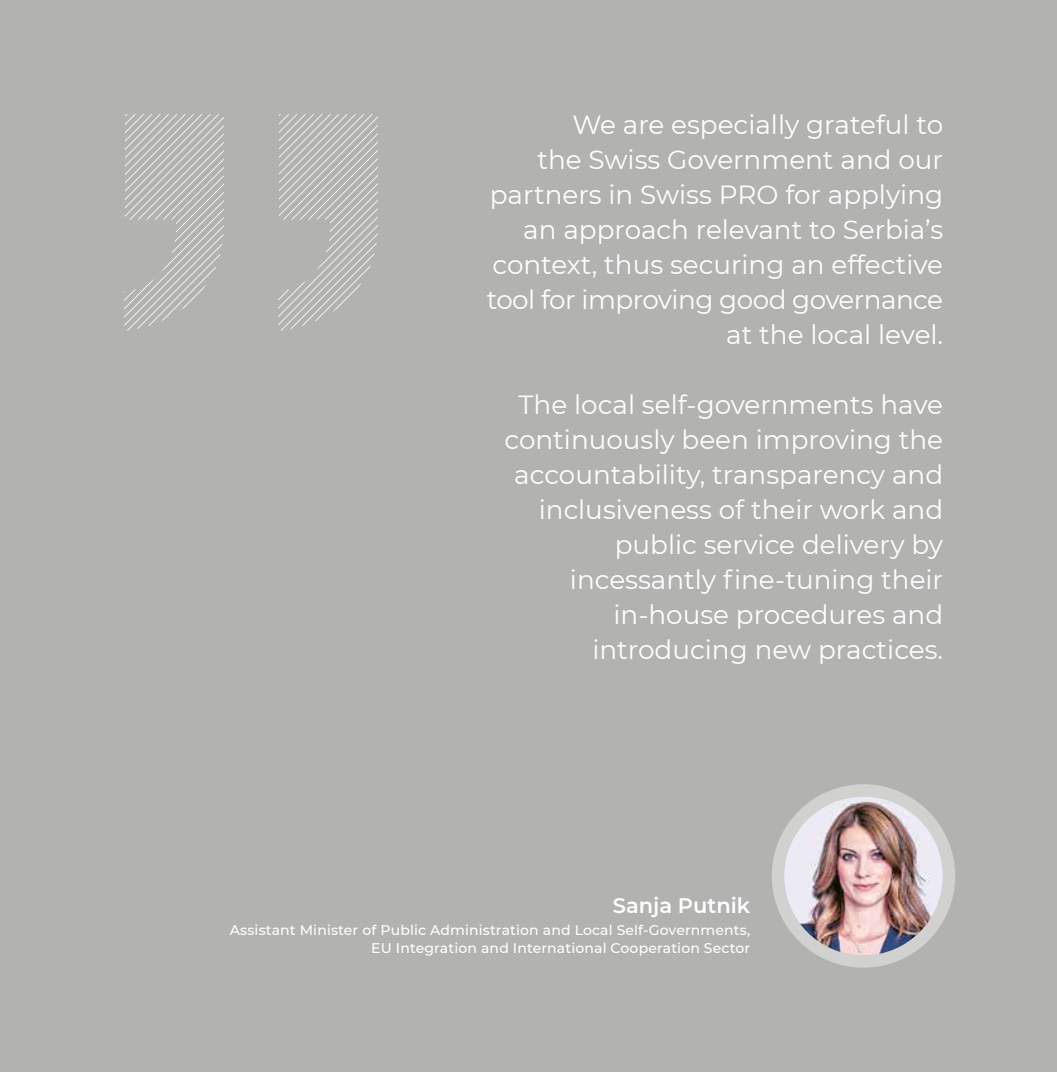
<style>
.page{position:relative;width:1057px;height:1072px;background:#fff}
.page>*{position:absolute;margin:0;border:0;box-sizing:border-box;transform-origin:0 0}
.t1{font:26.25px/35px "Montserrat";color:#fff;text-align:right}
.t2{font:600 21px "Montserrat";color:#fff}
.t3{font:500 14px/17.5px "Montserrat";letter-spacing:.01em;color:#fff;text-align:right}
</style>
<div class="page">
<div style="left:0;top:0;width:1057px;height:1071px;background:#b2b2b0"></div>
<svg style="left:772px;top:784px;width:183px;height:183px"></svg>
<svg style="left:124px;top:114px;width:100px;height:217px"></svg>
<svg style="left:278px;top:114px;width:100px;height:217px"></svg>
<img style="left:784px;top:796px;width:159px;height:159px;border-radius:79px">
<p class="t1" style="left:487px;top:106px;width:458px">We are especially grateful to<br>the Swiss Government and our partners in Swiss PRO for applying an approach relevant to Serbia’s context, thus securing an effective tool for improving good governance at the local level.</p>
<p class="t1" style="left:504px;top:386px;width:440px">The local self-governments have continuously been improving the accountability, transparency and inclusiveness of their work and public service delivery by incessantly fine-tuning their in-house procedures and introducing new practices.</p>
<p class="t2" style="left:613px;top:890px;width:139px">Sanja Putnik</p>
<p class="t3" style="left:230px;top:921px;width:522px">Assistant Minister of Public Administration and Local Self-Governments,<br>EU Integration and International Cooperation Sector</p>
</div>
